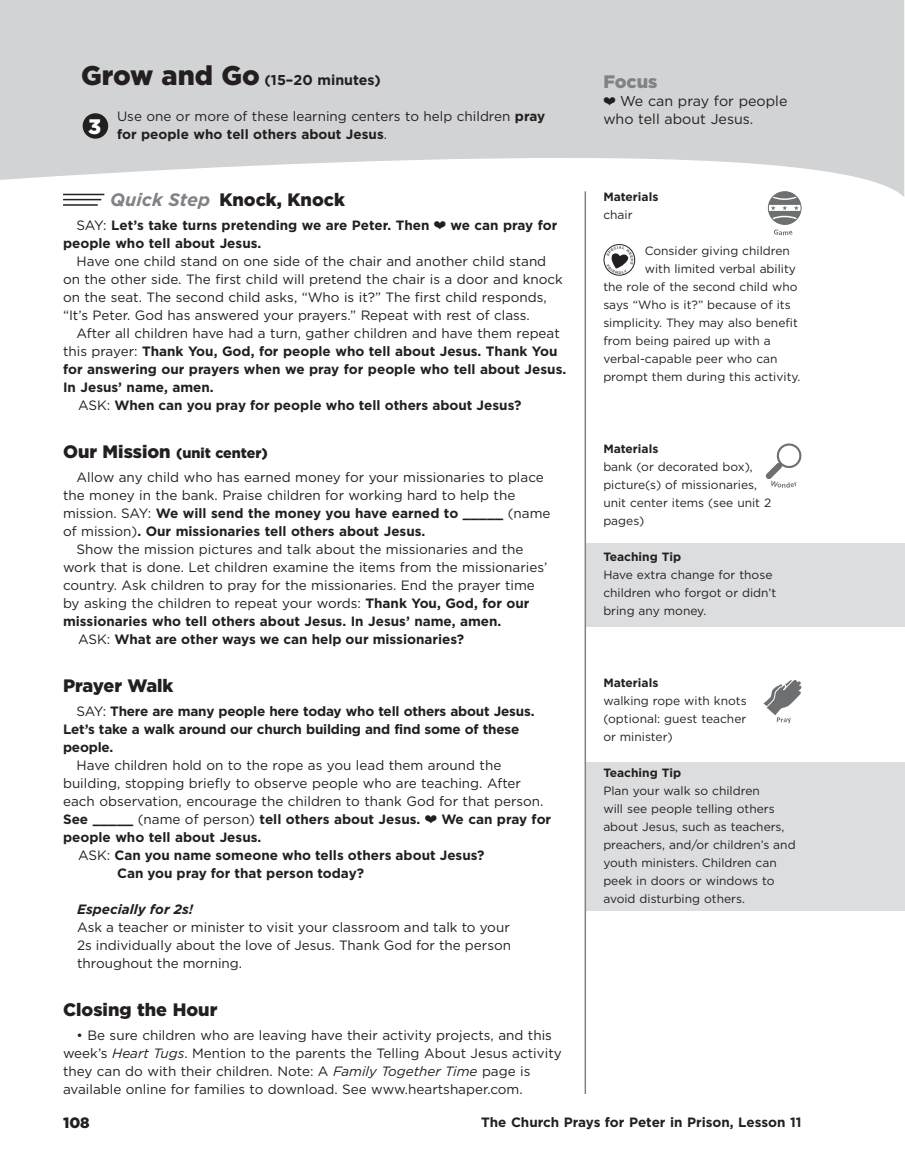
<style>
.page{position:relative;width:905px;height:1175px;background:#fff}
.page>*{position:absolute;margin:0;border:0;box-sizing:border-box;transform-origin:0 0}
.t1{font:900 21px "Gotham";color:#fff}
.t2{font:900 18px "Gotham";color:#231f20}
.t3{font:900 18px "Gotham";color:#808285}
.t4{font:900 15px "Gotham";color:#231f20}
.t5{font:14.25px/18px "Gotham";color:#231f20}
.t6{font:700 14.25px "Gotham";color:#231f20}
.t7{font:900 14.25px "Gotham";color:#231f20}
.t8{font:13.5px/18px "Gotham";color:#231f20}
.t9{font:700 13.5px/18px "Gotham";color:#231f20}
.t10{font:italic 700 13.5px "Gotham";color:#231f20}
.t11{font:12px/18px "Gotham";color:#231f20}
.t12{font:700 12px "Gotham";color:#231f20}
.s1{font-weight:900;font-size:27px}
.s2{font-weight:700}
.s3{font-weight:700;font-style:italic;color:#808285}
.s4{font-weight:400}
.s5{font-size:18px}
.s6{font-style:italic}
</style>
<div class="page">
<svg style="left:0;top:0;width:904px;height:197px;fill:#d1d3d4"></svg>
<div style="left:585px;top:543px;width:319px;height:84px;background:#dcddde"></div>
<div style="left:585px;top:762px;width:319px;height:149px;background:#dcddde"></div>
<hr style="left:63px;top:194px;width:41px;height:1px;background:#231f20">
<hr style="left:63px;top:199px;width:38px;height:1px;background:#231f20">
<hr style="left:63px;top:204px;width:35px;height:2px;background:#231f20">
<div style="left:604px;top:244px;width:31px;height:31px;border:1px solid #231f20;border-radius:50%"></div>
<svg style="left:606px;top:246px;width:27px;height:28px"></svg>
<hr style="left:584px;top:191px;width:2px;height:903px;background:#808285">
<div style="left:83px;top:113px;width:25px;height:26px;background:#231f20;border-radius:50%"></div>
<div style="left:768px;top:191px;width:33px;height:34px;border:1px solid #6d6f71;border-radius:50%"></div>
<svg style="left:770px;top:191px;width:31px;height:44px"></svg>
<svg style="left:765px;top:443px;width:36px;height:45px"></svg>
<svg style="left:763px;top:680px;width:38px;height:43px"></svg>
<svg style="left:603px;top:97px;width:12px;height:8px"></svg>
<p class="t6" style="left:81px;top:70px;width:301px"><span class="s1">Grow and Go</span> (15–20 minutes)</p>
<p class="t8" style="left:117px;top:107px;width:429px">Use one or more of these learning centers to help children <span class="s2">pray for people who tell others about Jesus</span>.</p>
<h1 class="t1" style="left:88px;top:112px;width:15px">3</h1>
<h2 class="t2" style="left:110px;top:187px;width:236px"><span class="s3">Quick Step</span> Knock, Knock</h2>
<p class="t9" style="left:76px;top:216px;width:354px"><span class="s4">SAY:</span> Let’s take turns pretending we are Peter. Then</p>
<p class="t9" style="left:450px;top:216px;width:108px">we can pray for</p>
<p class="t9" style="left:63px;top:234px;width:200px">people who tell about Jesus.</p>
<p class="t8" style="left:63px;top:252px;width:501px;text-indent:14px">Have one child stand on one side of the chair and another child stand on the other side. The first child will pretend the chair is a door and knock on the seat. The second child asks, “Who is it?” The first child responds, “It’s Peter. God has answered your prayers.” Repeat with rest of class.</p>
<p class="t8" style="left:76px;top:324px;width:485px">After all children have had a turn, gather children and have them repeat</p>
<p class="t9" style="left:63px;top:342px;width:496px"><span class="s4">this prayer:</span> Thank You, God, for people who tell about Jesus. Thank You</p>
<p class="t9" style="left:63px;top:360px;width:505px">for answering our prayers when we pray for people who tell about Jesus.</p>
<p class="t9" style="left:63px;top:378px;width:152px">In Jesus’ name, amen.</p>
<p class="t9" style="left:78px;top:396px;width:445px"><span class="s4">ASK:</span> When can you pray for people who tell others about Jesus?</p>
<p class="t7" style="left:63px;top:443px;width:206px"><span class="s5">Our Mission</span> (unit center)</p>
<p class="t8" style="left:76px;top:468px;width:469px">Allow any child who has earned money for your missionaries to place</p>
<p class="t8" style="left:63px;top:486px;width:454px">the money in the bank. Praise children for working hard to help the</p>
<p class="t9" style="left:63px;top:504px;width:489px"><span class="s4">mission. SAY:</span> We will send the money you have earned to _____ <span class="s4">(name</span></p>
<p class="t9" style="left:63px;top:522px;width:364px"><span class="s4">of mission)</span>. Our missionaries tell others about Jesus.</p>
<p class="t8" style="left:76px;top:540px;width:448px">Show the mission pictures and talk about the missionaries and the</p>
<p class="t8" style="left:63px;top:558px;width:486px">work that is done. Let children examine the items from the missionaries’</p>
<p class="t8" style="left:63px;top:576px;width:473px">country. Ask children to pray for the missionaries. End the prayer time</p>
<p class="t8" style="left:63px;top:594px;width:468px">by asking the children to repeat your words: <span class="s2">Thank You, God, for our</span></p>
<p class="t9" style="left:63px;top:612px;width:440px">missionaries who tell others about Jesus. In Jesus’ name, amen.</p>
<p class="t9" style="left:78px;top:630px;width:387px"><span class="s4">ASK:</span> What are other ways we can help our missionaries?</p>
<h2 class="t2" style="left:63px;top:673px;width:112px">Prayer Walk</h2>
<p class="t9" style="left:63px;top:702px;width:473px;text-indent:14px"><span class="s4">SAY:</span> There are many people here today who tell others about Jesus.<br>Let’s take a walk around our church building and find some of these people.</p>
<p class="t8" style="left:63px;top:756px;width:482px;text-indent:14px">Have children hold on to the rope as you lead them around the building, stopping briefly to observe people who are teaching. After each observation, encourage the children to thank God for that person.<br><span class="s2">See _____</span> (name of person) <span class="s2">tell others about Jesus.</span></p>
<p class="t9" style="left:441px;top:810px;width:111px">We can pray for</p>
<p class="t9" style="left:63px;top:828px;width:200px">people who tell about Jesus.</p>
<p class="t9" style="left:78px;top:846px;width:408px"><span class="s4">ASK:</span> Can you name someone who tells others about Jesus?</p>
<p class="t9" style="left:117px;top:864px;width:248px">Can you pray for that person today?</p>
<p class="t10" style="left:77px;top:900px;width:118px">Especially for 2s!</p>
<p class="t8" style="left:77px;top:918px;width:435px;text-align:justify">Ask a teacher or minister to visit your classroom and talk to your 2s individually about the love of Jesus. Thank God for the person throughout the morning.</p>
<h2 class="t2" style="left:63px;top:997px;width:156px">Closing the Hour</h2>
<p class="t8" style="left:63px;top:1026px;width:500px;text-indent:14px">• Be sure children who are leaving have their activity projects, and this week’s <span class="s6">Heart Tugs</span>. Mention to the parents the Telling About Jesus activity they can do with their children. Note: A <span class="s6">Family Together Time</span> page is available online for families to download. See www.heartshaper.com.</p>
<h2 class="t3" style="left:603px;top:69px;width:56px">Focus</h2>
<p class="t5" style="left:603px;top:92px;width:186px;text-indent:17px">We can pray for people who tell about Jesus.</p>
<p class="t12" style="left:603px;top:189px;width:57px">Materials</p>
<p class="t11" style="left:603px;top:205px;width:31px">chair</p>
<p class="t11" style="left:644px;top:241px;width:147px">Consider giving children</p>
<p class="t11" style="left:644px;top:259px;width:153px">with limited verbal ability</p>
<p class="t11" style="left:603px;top:277px;width:196px">the role of the second child who</p>
<p class="t11" style="left:603px;top:295px;width:189px">says “Who is it?” because of its</p>
<p class="t11" style="left:603px;top:313px;width:196px">simplicity. They may also benefit</p>
<p class="t11" style="left:603px;top:331px;width:169px">from being paired up with a</p>
<p class="t11" style="left:603px;top:349px;width:176px">verbal-capable peer who can</p>
<p class="t11" style="left:603px;top:367px;width:199px">prompt them during this activity.</p>
<p class="t12" style="left:603px;top:441px;width:57px">Materials</p>
<p class="t11" style="left:603px;top:457px;width:169px">bank (or decorated box), picture(s) of missionaries, unit center items (see unit 2 pages)</p>
<p class="t12" style="left:603px;top:549px;width:79px">Teaching Tip</p>
<p class="t11" style="left:603px;top:565px;width:175px">Have extra change for those children who forgot or didn’t bring any money.</p>
<p class="t12" style="left:603px;top:675px;width:57px">Materials</p>
<p class="t11" style="left:603px;top:691px;width:145px;text-align:justify">walking rope with knots (optional: guest teacher or minister)</p>
<p class="t12" style="left:603px;top:765px;width:79px">Teaching Tip</p>
<p class="t11" style="left:603px;top:781px;width:194px">Plan your walk so children<br>will see people telling others about Jesus, such as teachers, preachers, and/or children’s and youth ministers. Children can peek in doors or windows to avoid disturbing others.</p>
<p class="t4" style="left:63px;top:1112px;width:28px">108</p>
<p class="t9" style="left:481px;top:1113px;width:322px">The Church Prays for Peter in Prison, Lesson 11</p>
</div>
